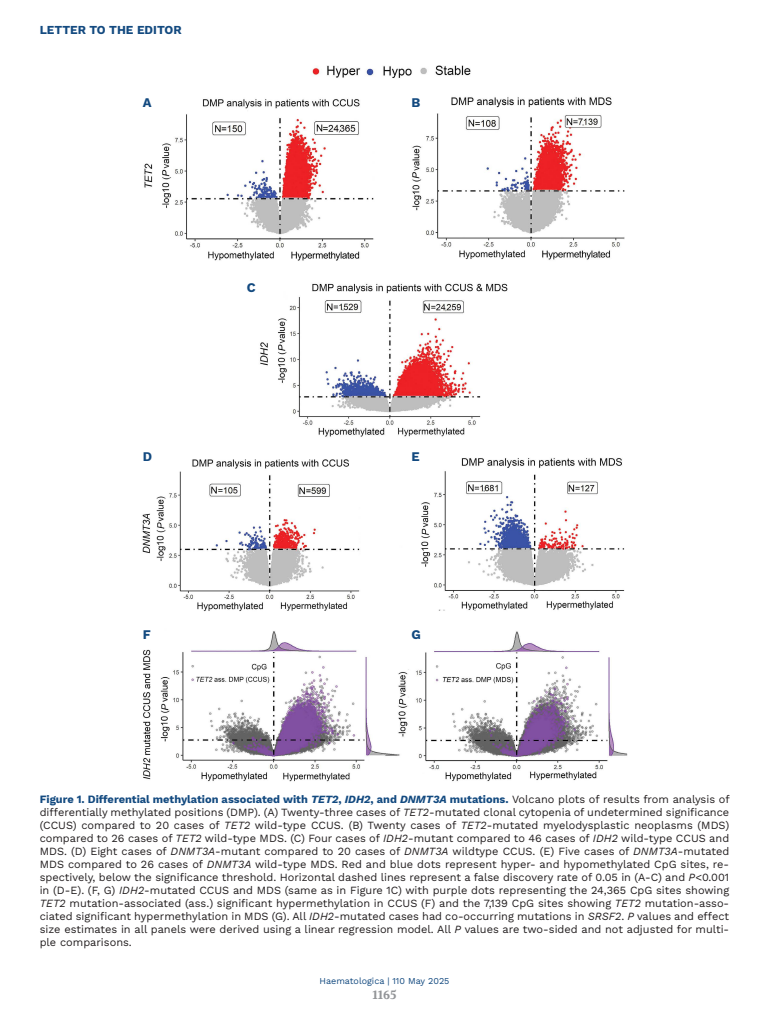
<style>
.page{position:relative;width:769px;height:1024px;background:#fff}
.page>*{position:absolute;margin:0;border:0;box-sizing:border-box;transform-origin:0 0}
.LETTERE_Figure{font:700 13px "Work Sans";color:#134a80}
.t1{font:700 12px "Work Sans";color:#134a80}
.t2{font:700 12px "Volkhov";color:#939598}
.DIDA_Figura{font:11px/13px "Work Sans";color:#231f20;text-align:justify}
.t3{font:9px "Work Sans";color:#134a80}
.s1{font-weight:700;color:#134a80}
.s2{font-weight:700;font-style:italic;color:#134a80}
.s3{font-style:italic}
</style>
<div class="page">
<img style="left:142px;top:65px;width:485px;height:717px">
<p class="t1" style="left:40px;top:23px;width:143px">LETTER TO THE EDITOR</p>
<p class="LETTERE_Figure" style="left:143px;top:94px;width:10px">A</p>
<p class="LETTERE_Figure" style="left:411px;top:94px;width:10px">B</p>
<p class="LETTERE_Figure" style="left:247px;top:280px;width:10px">C</p>
<p class="LETTERE_Figure" style="left:143px;top:449px;width:11px">D</p>
<p class="LETTERE_Figure" style="left:411px;top:449px;width:10px">E</p>
<p class="LETTERE_Figure" style="left:143px;top:626px;width:9px">F</p>
<p class="LETTERE_Figure" style="left:411px;top:626px;width:11px">G</p>
<p class="DIDA_Figura" style="left:40px;top:792px;width:691px"><span class="s1">Figure 1. Differential methylation associated with</span> <span class="s2">TET2</span><span class="s1">,</span> <span class="s2">IDH2</span><span class="s1">, and</span> <span class="s2">DNMT3A</span> <span class="s1">mutations.</span> Volcano plots of results from analysis of differentially methylated positions (DMP). (A) Twenty-three cases of <span class="s3">TET2</span>-mutated clonal cytopenia of undetermined significance (CCUS) compared to 20 cases of <span class="s3">TET2</span> wild-type CCUS. (B) Twenty cases of <span class="s3">TET2</span>-mutated myelodysplastic neoplasms (MDS) compared to 26 cases of <span class="s3">TET2</span> wild-type MDS. (C) Four cases of <span class="s3">IDH2</span>-mutant compared to 46 cases of <span class="s3">IDH2</span> wild-type CCUS and MDS. (D) Eight cases of <span class="s3">DNMT3A</span>-mutant compared to 20 cases of <span class="s3">DNMT3A</span> wildtype CCUS. (E) Five cases of <span class="s3">DNMT3A</span>-mutated MDS compared to 26 cases of <span class="s3">DNMT3A</span> wild-type MDS. Red and blue dots represent hyper- and hypomethylated CpG sites, re&shy;spectively, below the significance threshold. Horizontal dashed lines represent a false discovery rate of 0.05 in (A-C) and <span class="s3">P</span>&lt;0.001 in (D-E). (F, G) <span class="s3">IDH2</span>-mutated CCUS and MDS (same as in Figure 1C) with purple dots representing the 24,365 CpG sites showing <span class="s3">TET2</span> mutation-associated (ass.) significant hypermethylation in CCUS (F) and the 7,139 CpG sites showing <span class="s3">TET2</span> mutation-asso&shy;ciated significant hypermethylation in MDS (G). All <span class="s3">IDH2</span>-mutated cases had co-occurring mutations in <span class="s3">SRSF2</span>. <span class="s3">P</span> values and effect size estimates in all panels were derived using a linear regression model. All <span class="s3">P</span> values are two-sided and not adjusted for multi&shy;ple comparisons.</p>
<p class="t3" style="left:319px;top:974px;width:131px">Haematologica | 110 May 2025</p>
<p class="t2" style="left:372px;top:987px;width:26px">1165</p>
</div>
